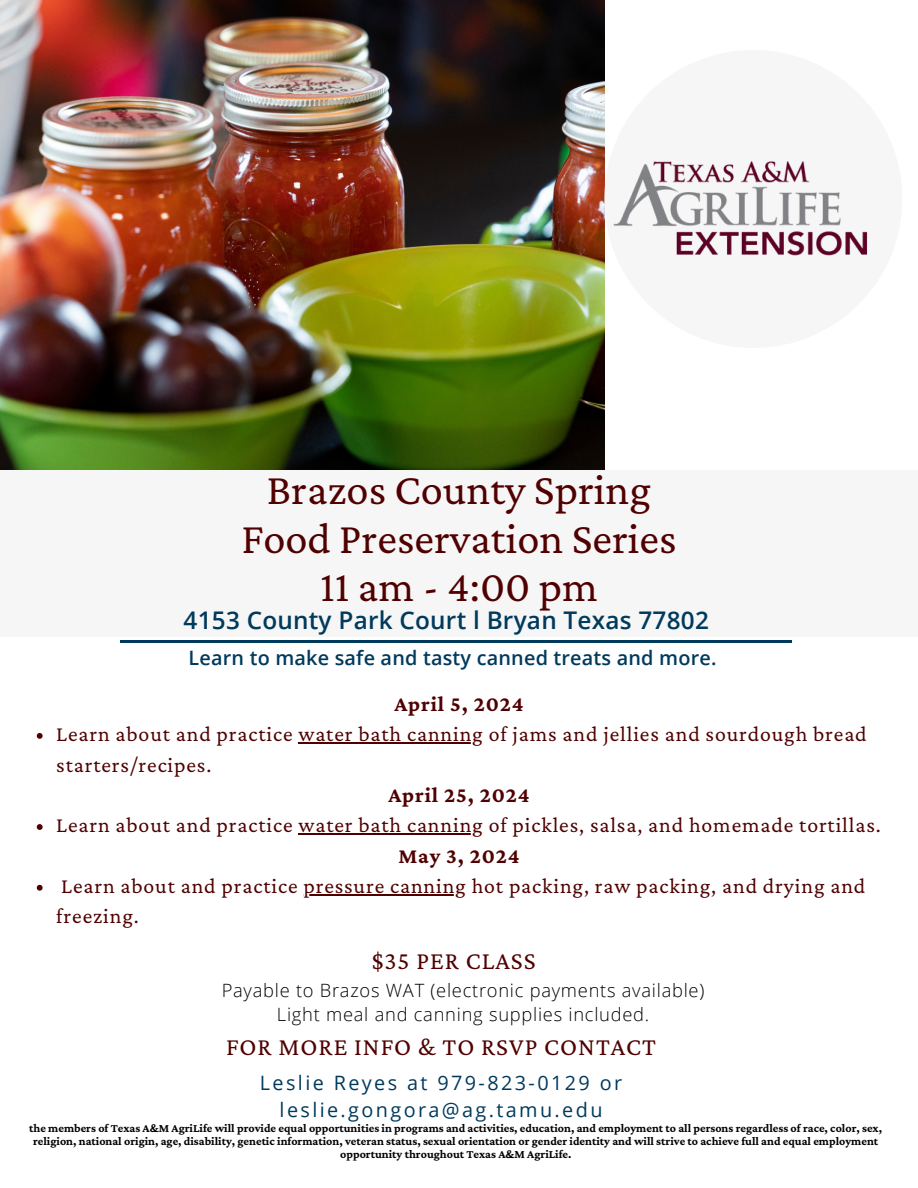
<style>
.page{position:relative;width:918px;height:1188px;background:#fff}
.page>*{position:absolute;margin:0;border:0;box-sizing:border-box;transform-origin:0 0}
.t1{font:44.55px/48.3px "Crimson Pro";color:#500000;text-align:center}
.t2{font:25.35px "Crimson Pro";letter-spacing:.04em;color:#500000}
.t3{font:600 24.3px "Open Sans";letter-spacing:.01em;color:#003a5d}
.t4{font:21.75px/30.5px "Crimson Pro";letter-spacing:.04em;color:#500000}
.t5{font:700 21.75px "Crimson Pro";letter-spacing:.04em;color:#500000}
.t6{font:19.8px/27px "Open Sans";letter-spacing:.12em;color:#003a5d;text-align:center}
.t7{font:600 19.8px "Open Sans";letter-spacing:.01em;color:#003a5d}
.t8{font:300 18.3px/24.8px "Open Sans";letter-spacing:.04em;color:#000100;text-align:center}
.t9{font:700 12px/13px "Crimson Pro";color:#000100;text-align:center}
</style>
<div class="page">
<img style="left:0;top:0;width:604px;height:470px">
<div style="left:0;top:471px;width:918px;height:166px;background:#f6f6f6"></div>
<div style="left:604px;top:50px;width:298px;height:298px;background:#f6f6f6;border-radius:50%"></div>
<img style="left:613px;top:161px;width:255px;height:95px">
<svg style="left:37px;top:733px;width:6px;height:6px"></svg>
<hr style="left:298px;top:742px;width:56px;height:1px;background:#500000">
<hr style="left:354px;top:742px;width:130px;height:1px;background:#500000">
<svg style="left:37px;top:824px;width:6px;height:6px"></svg>
<svg style="left:298px;top:833px;width:17px;height:2px"></svg>
<hr style="left:315px;top:833px;width:169px;height:2px;background:#500000">
<svg style="left:37px;top:885px;width:6px;height:6px"></svg>
<hr style="left:303px;top:894px;width:164px;height:1px;background:#500000">
<hr style="left:120px;top:640px;width:672px;height:2px;background:#003a5d">
<h1 class="t1" style="left:241px;top:465px;width:437px">Brazos County Spring<br>Food Preservation Series<br>11 am - 4:00 pm</h1>
<h3 class="t7" style="left:189px;top:644px;width:529px">Learn to make safe and tasty canned treats and more.</h3>
<h3 class="t3" style="left:184px;top:603px;width:527px">4153 County Park Court l Bryan Texas 77802</h3>
<h3 class="t5" style="left:394px;top:691px;width:131px">April 5, 2024</h3>
<h3 class="t4" style="left:56px;top:718px;width:812px">Learn about and practice water bath canning of jams and jellies and sourdough bread starters/recipes.</h3>
<h3 class="t5" style="left:388px;top:782px;width:143px">April 25, 2024</h3>
<h3 class="t4" style="left:56px;top:810px;width:826px">Learn about and practice water bath canning of pickles, salsa, and homemade tortillas.</h3>
<h3 class="t5" style="left:398px;top:843px;width:123px">May 3, 2024</h3>
<h3 class="t4" style="left:56px;top:870px;width:811px">Learn about and practice pressure canning hot packing, raw packing, and drying and freezing.</h3>
<h2 class="t2" style="left:372px;top:947px;width:165px">$35 PER CLASS</h2>
<h3 class="t8" style="left:222px;top:977px;width:484px">Payable to Brazos WAT (electronic payments available)<br>Light meal and canning supplies included.</h3>
<h2 class="t2" style="left:226px;top:1033px;width:432px">FOR MORE INFO &amp; TO RSVP CONTACT</h2>
<h3 class="t6" style="left:260px;top:1068px;width:364px">Leslie Reyes at 979-823-0129 or leslie.gongora@ag.tamu.edu</h3>
<p class="t9" style="left:29px;top:1121px;width:854px">the members of Texas A&amp;M AgriLife will provide equal opportunities in programs and activities, education, and employment to all persons regardless of race, color, sex, religion, national origin, age, disability, genetic information, veteran status, sexual orientation or gender identity and will strive to achieve full and equal employment opportunity throughout Texas A&amp;M AgriLife.</p>
</div>
